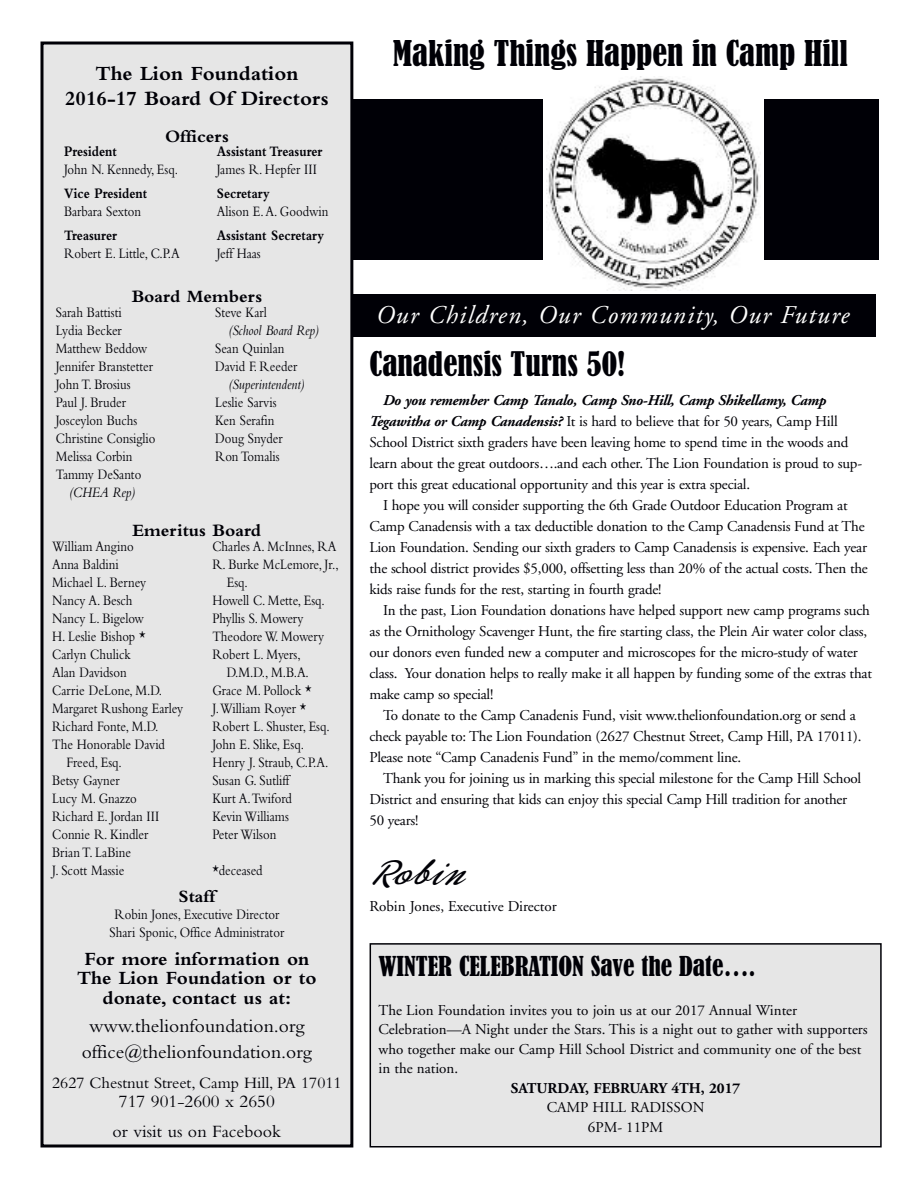
<style>
.page{position:relative;width:918px;height:1188px;background:#fff}
.page>*{position:absolute;margin:0;border:0;box-sizing:border-box;transform-origin:0 0}
.t1{font:italic 36px "Phoenix Script FLF";color:#000006}
.t2{font:condensed 33px "Bernard";color:#000006}
.t3{font:condensed 31.5px "Bernard";color:#000006}
.t4{font:italic 25.5px "Adobe Garamond";letter-spacing:.05em;color:#fff}
.t5{font:condensed 25.5px "Bernard";color:#000006}
.t6{font:700 21px/25.2px "Bembo";color:#000006;text-align:center}
.t7{font:700 19.5px/19.5px "Bembo";color:#000006;text-align:center}
.t8{font:19.5px/25.5px "Bembo";color:#000006;text-align:center}
.t9{font:700 18px "Bembo";color:#000006}
.t10{font:18px/30px "Bembo";color:#000006;text-align:center}
.t11{font:16.5px "Bembo";color:#000006}
.t12{font:15px/21px "Adobe Garamond";letter-spacing:-.015em;color:#000006}
.t13{font:15px/18px "Bembo";color:#000006;scale:.85 1}
.t14{font:700 15px "Bembo";color:#000006;scale:.85 1}
.t15{font:italic 15px "Bembo";color:#000006;scale:.85 1}
.t16{font:700 15px "Adobe Garamond";color:#000006}
.s1{font-weight:700;font-style:italic}
</style>
<div class="page">
<div style="left:56px;top:99px;width:823px;height:161px;background:#000006"></div>
<div style="left:543px;top:72px;width:221px;height:223px;background:#fff"></div>
<img style="left:547px;top:77px;width:213px;height:214px">
<div style="left:343px;top:294px;width:533px;height:43px;background:#000006"></div>
<div style="left:42px;top:43px;width:310px;height:1103px;background:#e6e6e6"></div>
<div style="left:40px;top:42px;width:313px;height:1106px;border:3px solid #000006"></div>
<div style="left:370px;top:944px;width:511px;height:203px;background:#e6e6e6"></div>
<div style="left:370px;top:943px;width:512px;height:205px;border:2px solid #000006"></div>
<h3 class="t6" style="left:65px;top:63px;width:265px">The Lion Foundation<br>2016-17 Board Of Directors</h3>
<p class="t9" style="left:165px;top:130px;width:65px">Officers</p>
<p class="t14" style="left:64px;top:146px;width:64px">President</p>
<p class="t13" style="left:64px;top:162px;width:136px">John N. Kennedy, Esq.</p>
<p class="t14" style="left:64px;top:188px;width:99px">Vice President</p>
<p class="t13" style="left:64px;top:204px;width:92px">Barbara Sexton</p>
<p class="t14" style="left:64px;top:230px;width:64px">Treasurer</p>
<p class="t13" style="left:64px;top:246px;width:138px">Robert E. Little, C.P.A</p>
<p class="t14" style="left:217px;top:146px;width:126px">Assistant Treasurer</p>
<p class="t13" style="left:217px;top:162px;width:119px">James R. Hepfer III</p>
<p class="t14" style="left:217px;top:188px;width:64px">Secretary</p>
<p class="t13" style="left:217px;top:204px;width:133px">Alison E.A. Goodwin</p>
<p class="t14" style="left:217px;top:230px;width:128px">Assistant Secretary</p>
<p class="t13" style="left:217px;top:246px;width:53px">Jeff Haas</p>
<p class="t9" style="left:132px;top:290px;width:132px">Board Members</p>
<p class="t13" style="left:56px;top:305px;width:119px">Sarah Battisti<br>Lydia Becker<br>Matthew Beddow<br>Jennifer Branstetter<br>John T. Brosius<br>Paul J. Bruder<br>Josceylon Buchs<br>Christine Consiglio<br>Melissa Corbin<br>Tammy DeSanto</p>
<p class="t15" style="left:69px;top:487px;width:79px">(CHEA Rep)</p>
<p class="t13" style="left:215px;top:305px;width:62px">Steve Karl</p>
<p class="t15" style="left:229px;top:325px;width:107px">(School Board Rep)</p>
<p class="t13" style="left:215px;top:341px;width:98px">Sean Quinlan<br>David F. Reeder</p>
<p class="t15" style="left:229px;top:379px;width:90px">(Superintendent)</p>
<p class="t13" style="left:215px;top:395px;width:81px">Leslie Sarvis<br>Ken Serafin<br>Doug Snyder<br>Ron Tomalis</p>
<p class="t9" style="left:133px;top:524px;width:130px">Emeritus Board</p>
<p class="t13" style="left:52px;top:539px;width:97px">William Angino</p>
<p class="t13" style="left:52px;top:557px;width:80px">Anna Baldini</p>
<p class="t13" style="left:52px;top:575px;width:112px">Michael L. Berney</p>
<p class="t13" style="left:52px;top:593px;width:96px">Nancy A. Besch</p>
<p class="t13" style="left:52px;top:611px;width:110px">Nancy L. Bigelow</p>
<p class="t13" style="left:52px;top:629px;width:112px">H. Leslie Bishop *</p>
<p class="t13" style="left:52px;top:647px;width:94px">Carlyn Chulick</p>
<p class="t13" style="left:52px;top:665px;width:89px">Alan Davidson</p>
<p class="t13" style="left:52px;top:683px;width:131px">Carrie DeLone, M.D.</p>
<p class="t13" style="left:52px;top:701px;width:156px">Margaret Rushong Earley</p>
<p class="t13" style="left:52px;top:719px;width:127px">Richard Fonte, M.D.</p>
<p class="t13" style="left:52px;top:737px;width:134px">The Honorable David</p>
<p class="t13" style="left:67px;top:755px;width:67px">Freed, Esq.</p>
<p class="t13" style="left:52px;top:773px;width:81px">Betsy Gayner</p>
<p class="t13" style="left:52px;top:791px;width:101px">Lucy M. Gnazzo</p>
<p class="t13" style="left:52px;top:809px;width:128px">Richard E. Jordan III</p>
<p class="t13" style="left:52px;top:827px;width:115px">Connie R. Kindler</p>
<p class="t13" style="left:52px;top:845px;width:94px">Brian T. LaBine</p>
<p class="t13" style="left:52px;top:863px;width:87px">J. Scott Massie</p>
<p class="t13" style="left:212px;top:539px;width:147px">Charles A. McInnes, RA</p>
<p class="t13" style="left:212px;top:557px;width:150px">R. Burke McLemore, Jr.,</p>
<p class="t13" style="left:227px;top:575px;width:26px">Esq.</p>
<p class="t13" style="left:212px;top:593px;width:134px">Howell C. Mette, Esq.</p>
<p class="t13" style="left:212px;top:611px;width:109px">Phyllis S. Mowery</p>
<p class="t13" style="left:212px;top:629px;width:133px">Theodore W. Mowery</p>
<p class="t13" style="left:212px;top:647px;width:106px">Robert L. Myers,</p>
<p class="t13" style="left:227px;top:665px;width:98px">D.M.D., M.B.A.</p>
<p class="t13" style="left:212px;top:683px;width:119px">Grace M. Pollock *</p>
<p class="t13" style="left:212px;top:701px;width:112px">J.William Royer *</p>
<p class="t13" style="left:212px;top:719px;width:140px">Robert L. Shuster, Esq.</p>
<p class="t13" style="left:212px;top:737px;width:109px">John E. Slike, Esq.</p>
<p class="t13" style="left:212px;top:755px;width:138px">Henry J. Straub, C.P.A.</p>
<p class="t13" style="left:212px;top:773px;width:92px">Susan G. Sutliff</p>
<p class="t13" style="left:212px;top:791px;width:95px">Kurt A.Twiford</p>
<p class="t13" style="left:212px;top:809px;width:92px">Kevin Williams</p>
<p class="t13" style="left:212px;top:827px;width:77px">Peter Wilson</p>
<p class="t13" style="left:212px;top:863px;width:61px">*deceased</p>
<p class="t13" style="left:110px;top:907px;width:207px;text-align:center">Robin Jones, Executive Director<br>Shari Sponic, Office Administrator</p>
<p class="t9" style="left:179px;top:890px;width:38px">Staff</p>
<h3 class="t7" style="left:77px;top:951px;width:241px">For more information on<br>The Lion Foundation or to donate, contact us at:</h3>
<h3 class="t8" style="left:82px;top:1015px;width:232px">www.thelionfoundation.org office@thelionfoundation.org</h3>
<p class="t11" style="left:52px;top:1077px;width:291px">2627 Chestnut Street, Camp Hill, PA 17011</p>
<p class="t10" style="left:113px;top:1089px;width:170px">717 901-2600 x 2650 or visit us on Facebook</p>
<h2 class="t2" style="left:393px;top:36px;width:457px">Making Things Happen in Camp Hill</h2>
<h3 class="t4" style="left:376px;top:305px;width:475px">Our Children, Our Community, Our Future</h3>
<h3 class="t3" style="left:370px;top:346px;width:257px">Canadensis Turns 50!</h3>
<p class="t12" style="left:370px;top:392px;width:494px;text-indent:14px"><span class="s1">Do you remember Camp Tanalo, Camp Sno-Hill, Camp Shikellamy, Camp Tegawitha or Camp Canadensis?</span> It is hard to believe that for 50 years, Camp Hill School District sixth graders have been leaving home to spend time in the woods and learn about the great outdoors….and each other. The Lion Foundation is proud to sup&shy;port this great educational opportunity and this year is extra special.</p>
<p class="t12" style="left:370px;top:497px;width:500px;text-indent:14px">I hope you will consider supporting the 6th Grade Outdoor Education Program at Camp Canadensis with a tax deductible donation to the Camp Canadensis Fund at The Lion Foundation. Sending our sixth graders to Camp Canadensis is expensive. Each year the school district provides $5,000, offsetting less than 20% of the actual costs. Then the kids raise funds for the rest, starting in fourth grade!</p>
<p class="t12" style="left:370px;top:602px;width:504px;text-indent:14px">In the past, Lion Foundation donations have helped support new camp programs such as the Ornithology Scavenger Hunt, the fire starting class, the Plein Air water color class, our donors even funded new a computer and microscopes for the micro-study of water class. Your donation helps to really make it all happen by funding some of the extras that make camp so special!</p>
<p class="t12" style="left:370px;top:707px;width:494px;text-indent:14px">To donate to the Camp Canadenis Fund, visit www.thelionfoundation.org or send a check payable to: The Lion Foundation (2627 Chestnut Street, Camp Hill, PA 17011).<br>Please note “Camp Canadenis Fund” in the memo/comment line.</p>
<p class="t12" style="left:370px;top:770px;width:493px;text-indent:14px">Thank you for joining us in marking this special milestone for the Camp Hill School<br>District and ensuring that kids can enjoy this special Camp Hill tradition for another<br>50 years!</p>
<h1 class="t1" style="left:370px;top:854px;width:104px">Robin</h1>
<p class="t12" style="left:370px;top:898px;width:189px">Robin Jones, Executive Director</p>
<h3 class="t5" style="left:379px;top:952px;width:379px">WINTER CELEBRATION Save the Date….</h3>
<p class="t12" style="left:379px;top:1001px;width:491px;line-height:19.5px">The Lion Foundation invites you to join us at our 2017 Annual Winter Celebration—A Night under the Stars. This is a night out to gather with supporters who together make our Camp Hill School District and community one of the best in the nation.</p>
<p class="t16" style="left:511px;top:1082px;width:231px">SATURDAY, FEBRUARY 4TH, 2017</p>
<p class="t12" style="left:547px;top:1099px;width:159px;line-height:19.5px;text-align:center">CAMP HILL RADISSON<br>6PM- 11PM</p>
</div>
